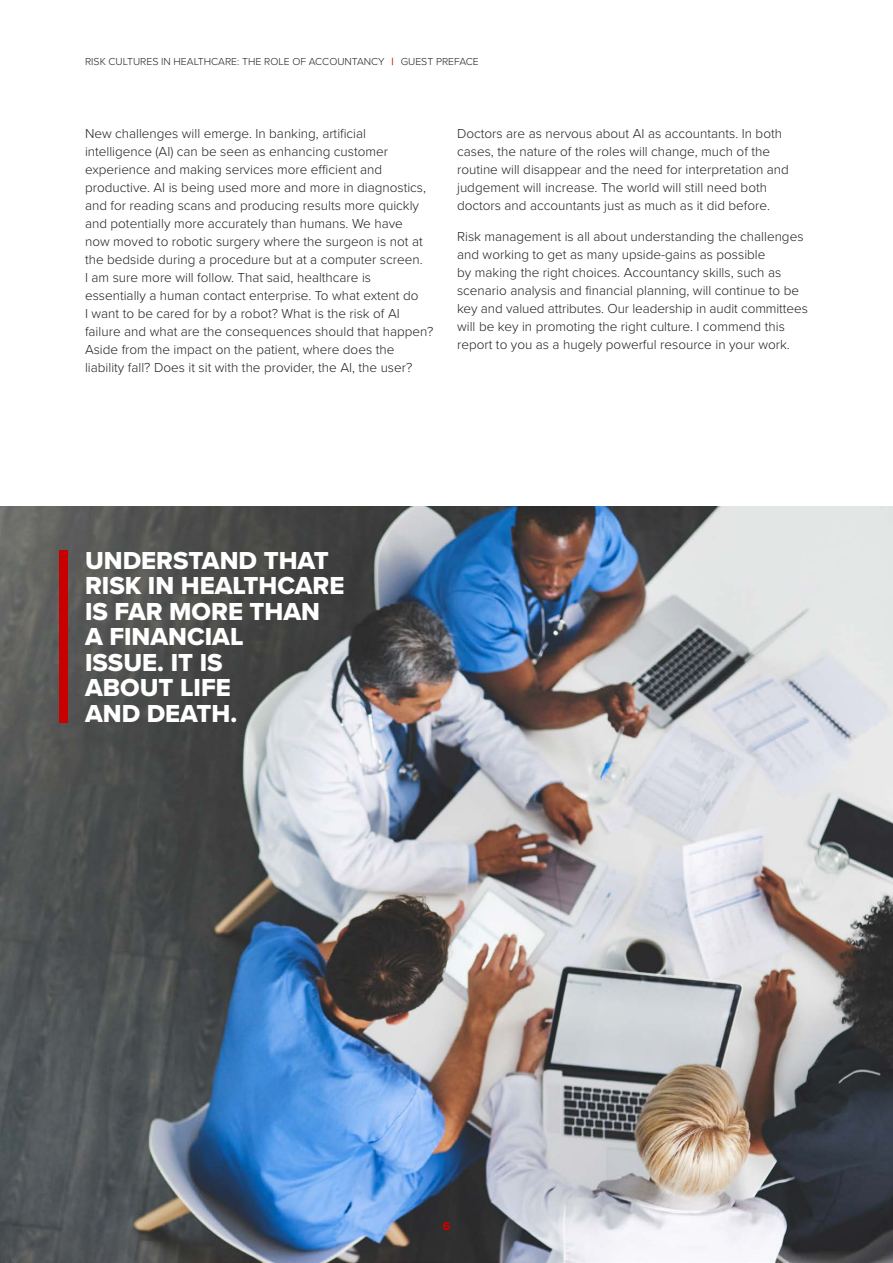
<style>
.page{position:relative;width:893px;height:1263px;background:#fff}
.page>*{position:absolute;margin:0;border:0;box-sizing:border-box;transform-origin:0 0}
.t1{font:25.5px/25.5px "Proxima Nova Extrabld";color:#fff}
.t2{font:300 13.5px/18px "Proxima Nova";color:#231f20}
.t3{font:12px "Proxima Nova Extrabld";color:#c80000}
.t4{font:300 10.5px "Proxima Nova";color:#231f20}
.s1{font-weight:600;color:#c80000}
</style>
<div class="page">
<img style="left:0;top:506px;width:893px;height:757px">
<div style="left:60px;top:551px;width:8px;height:172px;background:#c80000"></div>
<p class="t4" style="left:85px;top:53px;width:395px">RISK CULTURES IN HEALTHCARE: THE ROLE OF ACCOUNTANCY <span class="s1">|</span> GUEST PREFACE</p>
<p class="t2" style="left:85px;top:124px;width:350px">New challenges will emerge. In banking, artificial intelligence (AI) can be seen as enhancing customer experience and making services more efficient and productive. AI is being used more and more in diagnostics, and for reading scans and producing results more quickly and potentially more accurately than humans. We have<br>now moved to robotic surgery where the surgeon is not at the bedside during a procedure but at a computer screen.<br>I am sure more will follow. That said, healthcare is essentially a human contact enterprise. To what extent do<br>I want to be cared for by a robot? What is the risk of AI failure and what are the consequences should that happen?<br>Aside from the impact on the patient, where does the liability fall? Does it sit with the provider, the AI, the user?</p>
<p class="t2" style="left:457px;top:124px;width:333px">Doctors are as nervous about AI as accountants. In both cases, the nature of the roles will change, much of the routine will disappear and the need for interpretation and judgement will increase. The world will still need both doctors and accountants just as much as it did before.</p>
<p class="t2" style="left:457px;top:227px;width:352px">Risk management is all about understanding the challenges and working to get as many upside-gains as possible<br>by making the right choices. Accountancy skills, such as scenario analysis and financial planning, will continue to be key and valued attributes. Our leadership in audit committees will be key in promoting the right culture. I commend this report to you as a hugely powerful resource in your work.</p>
<h1 class="t1" style="left:85px;top:547px;width:261px">UNDERSTAND THAT<br>RISK IN HEALTHCARE<br>IS FAR MORE THAN<br>A FINANCIAL<br>ISSUE. IT IS<br>ABOUT LIFE<br>AND DEATH.</h1>
<p class="t3" style="left:443px;top:1217px;width:9px">6</p>
</div>
